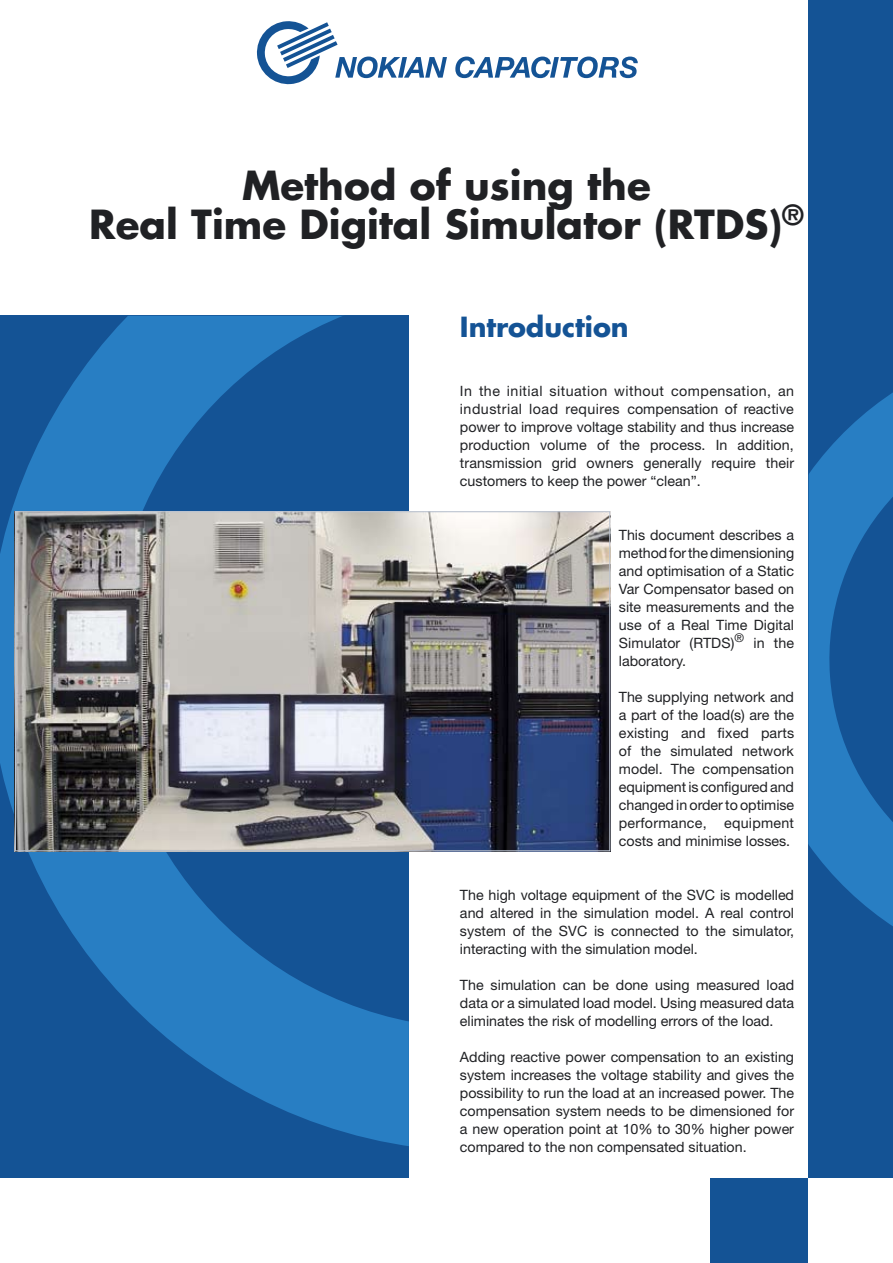
<style>
.page{position:relative;width:893px;height:1263px;background:#fff}
.page>*{position:absolute;margin:0;border:0;box-sizing:border-box;transform-origin:0 0}
.t1{font:700 39px/39px "Futura";color:#202124;text-align:center}
.t2{font:700 27px "Futura";color:#145395}
.t3{font:14.25px/18px "Helvetica Neue";color:#202124;text-align:justify}
</style>
<div class="page">
<div style="left:0;top:316px;width:409px;height:862px;background:#145395"></div>
<svg style="left:0;top:316px;width:409px;height:830px"></svg>
<img style="left:17px;top:513px;width:591px;height:336px">
<div style="left:808px;top:0;width:85px;height:1178px;background:#145395"></div>
<svg style="left:808px;top:392px;width:85px;height:534px;fill:#287ec3"></svg>
<div style="left:710px;top:1178px;width:98px;height:85px;background:#145395"></div>
<svg style="left:455px;top:57px;width:183px;height:21px"></svg>
<svg style="left:257px;top:21px;width:190px;height:64px"></svg>
<h1 class="t1" style="left:89px;top:164px;width:716px">Method of using the<br>Real Time Digital Simulator (RTDS)<sup>®</sup></h1>
<h2 class="t2" style="left:460px;top:308px;width:170px">Introduction</h2>
<p class="t3" style="left:460px;top:382px;width:336px">In the initial situation without compensation, an industrial load requires compensation of reactive power to improve voltage stability and thus increase production volume of the process. In addition, transmission grid owners generally require their customers to keep the power “clean”.</p>
<p class="t3" style="left:619px;top:526px;width:177px">This document describes a method for the dimensioning and optimisation of a Static Var Compensator based on site measurements and the use of a Real Time Digital Simulator (RTDS)<sup>®</sup> in the laboratory.</p>
<p class="t3" style="left:619px;top:688px;width:177px">The supplying network and a part of the load(s) are the existing and fixed parts of the simulated network model. The compensation equipment is configured and changed in order to optimise performance, equipment costs and minimise losses.</p>
<p class="t3" style="left:460px;top:886px;width:336px">The high voltage equipment of the SVC is modelled and altered in the simulation model. A real control system of the SVC is connected to the simulator, interacting with the simulation model.</p>
<p class="t3" style="left:460px;top:976px;width:336px">The simulation can be done using measured load data or a simulated load model. Using measured data eliminates the risk of modelling errors of the load.</p>
<p class="t3" style="left:460px;top:1048px;width:336px">Adding reactive power compensation to an existing system increases the voltage stability and gives the possibility to run the load at an increased power. The compensation system needs to be dimensioned for a new operation point at 10% to 30% higher power compared to the non compensated situation.</p>
</div>
